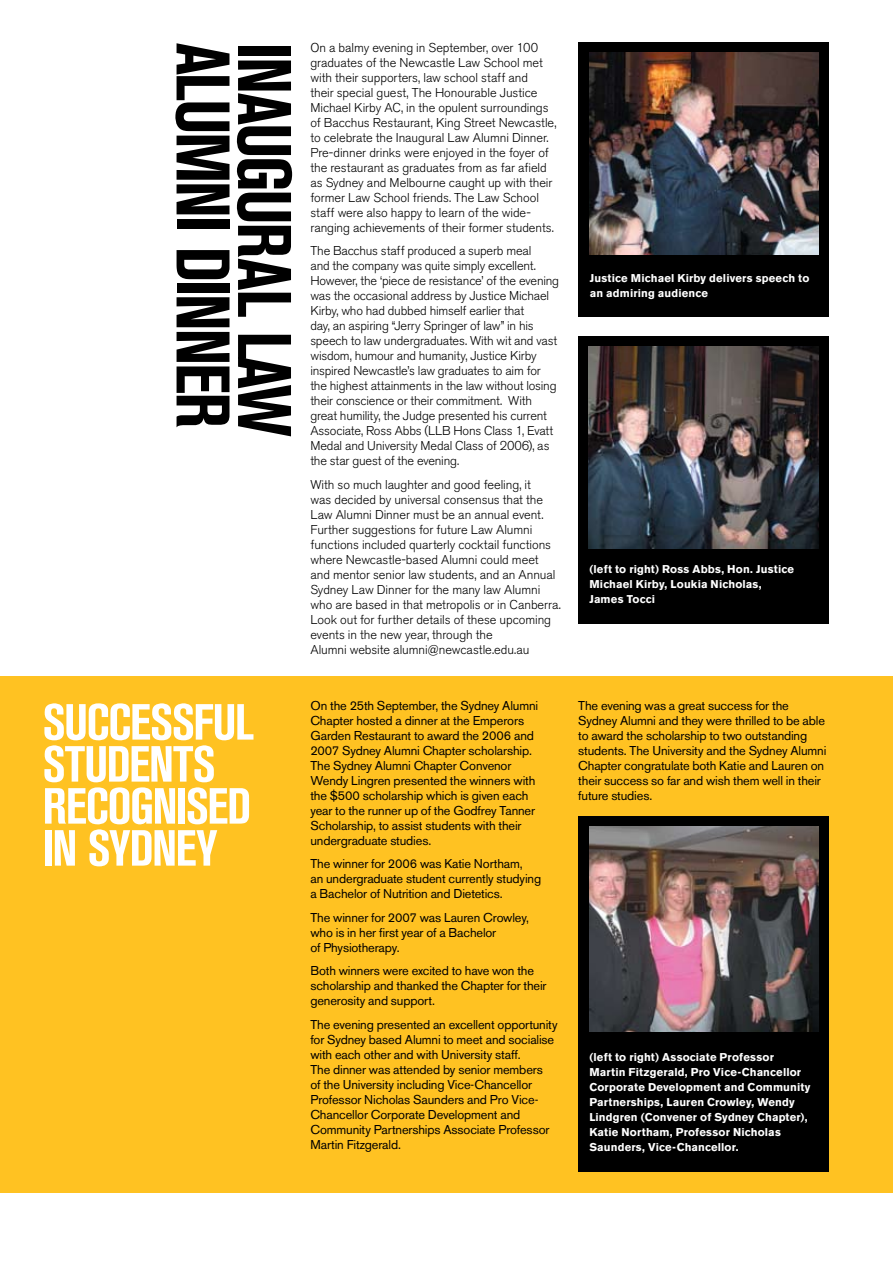
<style>
.page{position:relative;width:893px;height:1263px;background:#fff}
.page>*{position:absolute;margin:0;border:0;box-sizing:border-box;transform-origin:0 0}
.t1{font:700 75px "Akzidenz Grot Con BQ";letter-spacing:-.04em;color:#000}
.t2{font:700 50.25px/42px "Akzidenz Grot Con BQ";letter-spacing:-.025em;color:#fff}
.t3{font:300 12.75px/15px "Akzidenz Grotesk BQ";letter-spacing:-.01em;color:#000}
.t4{font:12.75px/15px "Akzidenz Grotesk BQ";letter-spacing:-.01em;color:#000}
.t5{font:700 11.25px/15px "Akzidenz Grotesk BQ";letter-spacing:.015em;color:#fff}
</style>
<div class="page">
<div style="left:0;top:676px;width:893px;height:516px;background:#ffc222"></div>
<div style="left:578px;top:43px;width:251px;height:274px;background:#000"></div>
<div style="left:578px;top:336px;width:251px;height:287px;background:#000"></div>
<div style="left:578px;top:816px;width:251px;height:355px;background:#000"></div>
<img style="left:589px;top:53px;width:230px;height:202px">
<img style="left:589px;top:347px;width:230px;height:202px">
<img style="left:589px;top:826px;width:230px;height:205px">
<h1 class="t1" style="left:245px;top:43px;width:387px;rotate:90deg">ALUMNI DINNER</h1>
<h1 class="t1" style="left:307px;top:43px;width:396px;rotate:90deg">INAUGURAL LAW</h1>
<h2 class="t2" style="left:43px;top:702px;width:213px">SUCCESSFUL<br>STUDENTS<br>RECOGNISED<br>IN SYDNEY</h2>
<p class="t3" style="left:310px;top:40px;width:248px">On a balmy evening in September, over 100 graduates of the Newcastle Law School met with their supporters, law school staff and<br>their special guest, The Honourable Justice Michael Kirby AC, in the opulent surroundings of Bacchus Restaurant, King Street Newcastle, to celebrate the Inaugural Law Alumni Dinner.<br>Pre-dinner drinks were enjoyed in the foyer of the restaurant as graduates from as far afield as Sydney and Melbourne caught up with their former Law School friends. The Law School staff were also happy to learn of the wide&shy;ranging achievements of their former students.</p>
<p class="t3" style="left:310px;top:244px;width:250px">The Bacchus staff produced a superb meal<br>and the company was quite simply excellent.<br>However, the ‘piece de resistance’ of the evening was the occasional address by Justice Michael Kirby, who had dubbed himself earlier that<br>day, an aspiring “Jerry Springer of law” in his speech to law undergraduates. With wit and vast wisdom, humour and humanity, Justice Kirby inspired Newcastle’s law graduates to aim for the highest attainments in the law without losing their conscience or their commitment. With great humility, the Judge presented his current Associate, Ross Abbs (LLB Hons Class 1, Evatt Medal and University Medal Class of 2006), as the star guest of the evening.</p>
<p class="t3" style="left:310px;top:477px;width:252px">With so much laughter and good feeling, it<br>was decided by universal consensus that the Law Alumni Dinner must be an annual event.<br>Further suggestions for future Law Alumni functions included quarterly cocktail functions where Newcastle-based Alumni could meet and mentor senior law students, and an Annual Sydney Law Dinner for the many law Alumni who are based in that metropolis or in Canberra.<br>Look out for further details of these upcoming events in the new year, through the<br>Alumni website alumni@newcastle.edu.au</p>
<p class="t5" style="left:590px;top:271px;width:221px">Justice Michael Kirby delivers speech to an admiring audience</p>
<p class="t5" style="left:589px;top:562px;width:206px">(left to right) Ross Abbs, Hon. Justice<br>Michael Kirby, Loukia Nicholas,<br>James Tocci</p>
<p class="t4" style="left:310px;top:698px;width:229px">On the 25th September, the Sydney Alumni Chapter hosted a dinner at the Emperors Garden Restaurant to award the 2006 and 2007 Sydney Alumni Chapter scholarship.<br>The Sydney Alumni Chapter Convenor Wendy Lingren presented the winners with the $500 scholarship which is given each year to the runner up of the Godfrey Tanner Scholarship, to assist students with their undergraduate studies.</p>
<p class="t4" style="left:310px;top:856px;width:232px">The winner for 2006 was Katie Northam,<br>an undergraduate student currently studying a Bachelor of Nutrition and Dietetics.</p>
<p class="t4" style="left:310px;top:910px;width:220px">The winner for 2007 was Lauren Crowley, who is in her first year of a Bachelor<br>of Physiotherapy.</p>
<p class="t4" style="left:310px;top:963px;width:238px">Both winners were excited to have won the scholarship and thanked the Chapter for their generosity and support.</p>
<p class="t4" style="left:310px;top:1017px;width:249px">The evening presented an excellent opportunity for Sydney based Alumni to meet and socialise with each other and with University staff.<br>The dinner was attended by senior members<br>of the University including Vice-Chancellor Professor Nicholas Saunders and Pro Vice-Chancellor Corporate Development and Community Partnerships Associate Professor Martin Fitzgerald.</p>
<p class="t4" style="left:578px;top:698px;width:249px">The evening was a great success for the Sydney Alumni and they were thrilled to be able to award the scholarship to two outstanding students. The University and the Sydney Alumni Chapter congratulate both Katie and Lauren on their success so far and wish them well in their future studies.</p>
<p class="t5" style="left:589px;top:1049px;width:223px">(left to right) Associate Professor Martin Fitzgerald, Pro Vice-Chancellor Corporate Development and Community Partnerships, Lauren Crowley, Wendy Lindgren (Convener of Sydney Chapter), Katie Northam, Professor Nicholas Saunders, Vice-Chancellor.</p>
</div>
